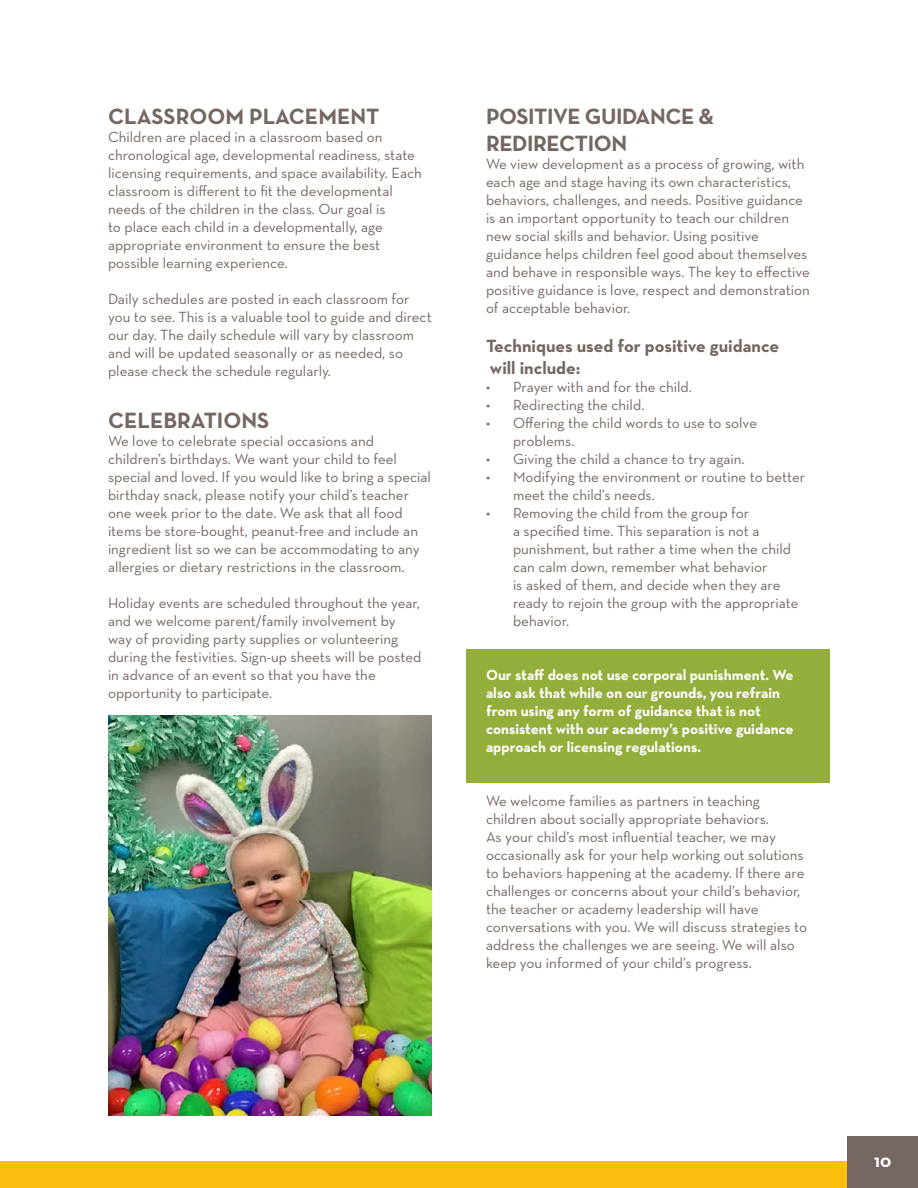
<style>
.page{position:relative;width:918px;height:1188px;background:#fff}
.page>*{position:absolute;margin:0;border:0;box-sizing:border-box;transform-origin:0 0}
.t1{font:700 22.5px "Neutra Text";color:#756761}
.t2{font:700 22.5px/27px "Neutra Text";letter-spacing:-.02em;color:#756761}
.t3{font:700 18px/21.6px "Neutra Text";color:#756761}
.t4{font:700 18px "Neutra Text";color:#fff}
.t5{font:15px/18px "Neutra Text";color:#756761}
.t6{font:700 15px/18px "Neutra Text";color:#fff}
</style>
<div class="page">
<div style="left:0;top:1161px;width:918px;height:27px;background:#febe10"></div>
<div style="left:848px;top:1137px;width:70px;height:51px;background:#756761"></div>
<div style="left:466px;top:650px;width:364px;height:133px;background:#94ae3c"></div>
<img style="left:108px;top:716px;width:324px;height:400px">
<h1 class="t1" style="left:108px;top:102px;width:273px">CLASSROOM PLACEMENT</h1>
<p class="t5" style="left:108px;top:127px;width:315px">Children are placed in a classroom based on chronological age, developmental readiness, state licensing requirements, and space availability. Each classroom is different to fit the developmental needs of the children in the class. Our goal is<br>to place each child in a developmentally, age appropriate environment to ensure the best possible learning experience.</p>
<p class="t5" style="left:108px;top:289px;width:325px">Daily schedules are posted in each classroom for you to see. This is a valuable tool to guide and direct our day. The daily schedule will vary by classroom and will be updated seasonally or as needed, so please check the schedule regularly.</p>
<h1 class="t1" style="left:108px;top:406px;width:163px">CELEBRATIONS</h1>
<p class="t5" style="left:108px;top:432px;width:324px">We love to celebrate special occasions and children’s birthdays. We want your child to feel special and loved. If you would like to bring a special birthday snack, please notify your child’s teacher one week prior to the date. We ask that all food items be store-bought, peanut-free and include an ingredient list so we can be accommodating to any allergies or dietary restrictions in the classroom.</p>
<p class="t5" style="left:108px;top:594px;width:315px">Holiday events are scheduled throughout the year, and we welcome parent/family involvement by way of providing party supplies or volunteering during the festivities. Sign-up sheets will be posted in advance of an event so that you have the opportunity to participate.</p>
<h1 class="t2" style="left:486px;top:102px;width:230px">POSITIVE GUIDANCE &amp;<br>REDIRECTION</h1>
<p class="t5" style="left:486px;top:154px;width:326px">We view development as a process of growing, with each age and stage having its own characteristics, behaviors, challenges, and needs. Positive guidance is an important opportunity to teach our children new social skills and behavior. Using positive guidance helps children feel good about themselves and behave in responsible ways. The key to effective positive guidance is love, respect and demonstration of acceptable behavior.</p>
<p class="t3" style="left:486px;top:335px;width:295px">Techniques used for positive guidance will include:</p>
<p class="t5" style="left:486px;top:378px;width:207px">• Prayer with and for the child.</p>
<p class="t5" style="left:486px;top:396px;width:160px">• Redirecting the child.</p>
<p class="t5" style="left:513px;top:414px;width:246px;text-indent:-27px">• Offering the child words to use to solve problems.</p>
<p class="t5" style="left:486px;top:450px;width:260px">• Giving the child a chance to try again.</p>
<p class="t5" style="left:513px;top:468px;width:294px;text-indent:-27px">• Modifying the environment or routine to better meet the child’s needs.</p>
<p class="t5" style="left:513px;top:504px;width:287px;text-indent:-27px">• Removing the child from the group for<br>a specified time. This separation is not a punishment, but rather a time when the child can calm down, remember what behavior<br>is asked of them, and decide when they are ready to rejoin the group with the appropriate behavior.</p>
<p class="t6" style="left:486px;top:666px;width:309px">Our staff does not use corporal punishment. We also ask that while on our grounds, you refrain from using any form of guidance that is not consistent with our academy’s positive guidance approach or licensing regulations.</p>
<p class="t5" style="left:486px;top:792px;width:323px">We welcome families as partners in teaching children about socially appropriate behaviors.<br>As your child’s most influential teacher, we may occasionally ask for your help working out solutions to behaviors happening at the academy. If there are challenges or concerns about your child’s behavior, the teacher or academy leadership will have conversations with you. We will discuss strategies to address the challenges we are seeing. We will also keep you informed of your child’s progress.</p>
<p class="t4" style="left:874px;top:1150px;width:19px">10</p>
</div>
